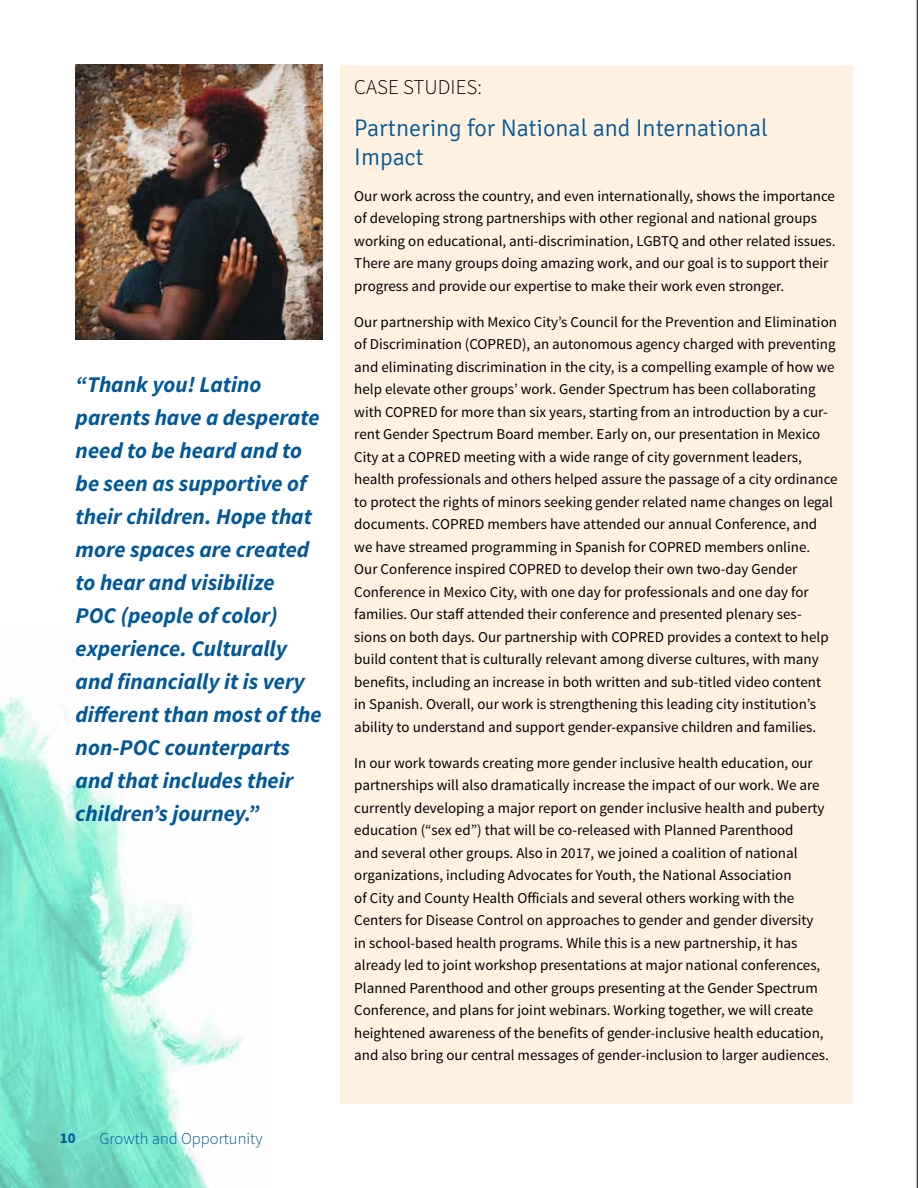
<style>
.page{position:relative;width:918px;height:1188px;background:#fff}
.page>*{position:absolute;margin:0;border:0;box-sizing:border-box;transform-origin:0 0}
.t1{font:300 24px/28.5px "Signika";color:#005898}
.t2{font:italic 700 22.5px/33px "Source Sans Pro";color:#005898}
.t3{font:300 21px "Source Sans Pro";color:#000}
.t4{font:300 16.5px "Source Sans Pro";color:#005898}
.t5{font:15px/22.5px "Source Sans Pro";color:#000}
.t6{font:700 15px "Source Sans Pro";color:#005898}
</style>
<div class="page">
<img style="left:0;top:696px;width:242px;height:492px">
<hr style="left:917px;top:0;width:1px;height:1188px;background:#000">
<div style="left:341px;top:65px;width:512px;height:1039px;background:#fff1e0"></div>
<img style="left:76px;top:65px;width:247px;height:274px">
<p class="t2" style="left:76px;top:368px;width:248px">“Thank you! Latino parents have a desperate need to be heard and to be seen as supportive of their children. Hope that more spaces are created to hear and visibilize<br>POC (people of color) experience. Culturally and financially it is very different than most of the non-POC counterparts and that includes their children’s journey.”</p>
<p class="t6" style="left:60px;top:1129px;width:17px">10</p>
<p class="t4" style="left:100px;top:1129px;width:164px">Growth and Opportunity</p>
<h3 class="t3" style="left:354px;top:74px;width:129px">Case Studies:</h3>
<h1 class="t1" style="left:354px;top:114px;width:415px">Partnering for National and International<br>Impact</h1>
<p class="t5" style="left:354px;top:185px;width:483px">Our work across the country, and even internationally, shows the importance of developing strong partnerships with other regional and national groups working on educational, anti-discrimination, LGBTQ and other related issues.<br>There are many groups doing amazing work, and our goal is to support their progress and provide our expertise to make their work even stronger.</p>
<p class="t5" style="left:354px;top:311px;width:485px">Our partnership with Mexico City’s Council for the Prevention and Elimination of Discrimination (COPRED), an autonomous agency charged with preventing and eliminating discrimination in the city, is a compelling example of how we help elevate other groups’ work. Gender Spectrum has been collaborating with COPRED for more than six years, starting from an introduction by a cur&shy;rent Gender Spectrum Board member. Early on, our presentation in Mexico City at a COPRED meeting with a wide range of city government leaders, health professionals and others helped assure the passage of a city ordinance to protect the rights of minors seeking gender related name changes on legal documents. COPRED members have attended our annual Conference, and we have streamed programming in Spanish for COPRED members online.<br>Our Conference inspired COPRED to develop their own two-day Gender Conference in Mexico City, with one day for professionals and one day for families. Our staff attended their conference and presented plenary ses&shy;sions on both days. Our partnership with COPRED provides a context to help build content that is culturally relevant among diverse cultures, with many benefits, including an increase in both written and sub-titled video content<br>in Spanish. Overall, our work is strengthening this leading city institution’s ability to understand and support gender-expansive children and families.</p>
<p class="t5" style="left:354px;top:752px;width:476px">In our work towards creating more gender inclusive health education, our partnerships will also dramatically increase the impact of our work. We are currently developing a major report on gender inclusive health and puberty education (“sex ed”) that will be co-released with Planned Parenthood<br>and several other groups. Also in 2017, we joined a coalition of national organizations, including Advocates for Youth, the National Association<br>of City and County Health Officials and several others working with the Centers for Disease Control on approaches to gender and gender diversity in school-based health programs. While this is a new partnership, it has already led to joint workshop presentations at major national conferences, Planned Parenthood and other groups presenting at the Gender Spectrum Conference, and plans for joint webinars. Working together, we will create heightened awareness of the benefits of gender-inclusive health education, and also bring our central messages of gender-inclusion to larger audiences.</p>
</div>
